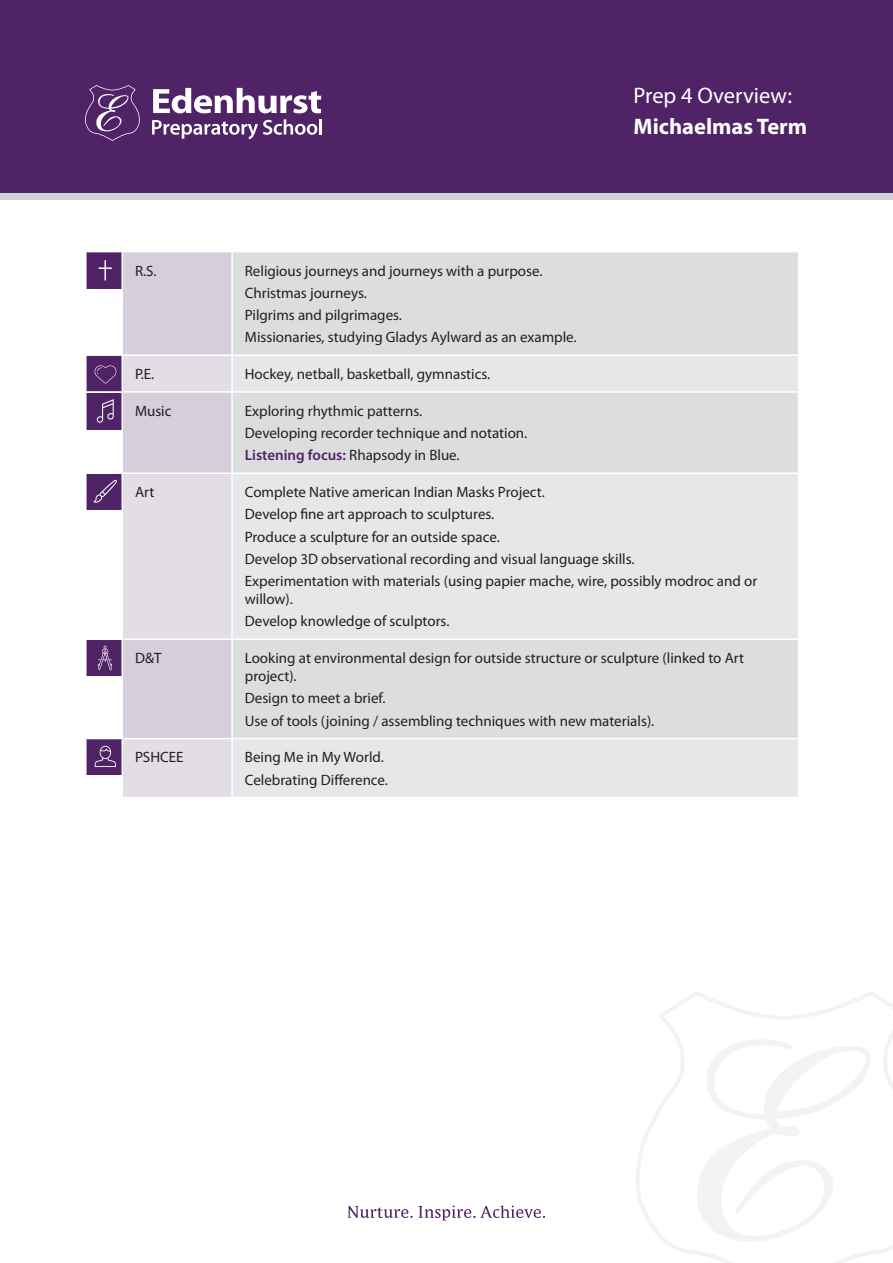
<style>
.page{position:relative;width:893px;height:1263px;background:#fff}
.page>*{position:absolute;margin:0;border:0;box-sizing:border-box;transform-origin:0 0}
.t1{font:22.5px "Myriad Pro";color:#fff}
.t2{font:700 22.5px "Myriad Pro";color:#fff}
.t3{font:15px/22.2px "Myriad Pro";color:#231f20}
.s1{font-weight:600;color:#4f2366}
</style>
<div class="page">
<div style="left:86px;top:252px;width:37px;height:36px;background:#4f2366"></div>
<hr style="left:104px;top:260px;width:2px;height:20px;background:#fff">
<svg style="left:99px;top:267px;width:13px;height:2px"></svg>
<div style="left:86px;top:639px;width:37px;height:37px;background:#4f2366"></div>
<svg style="left:98px;top:646px;width:14px;height:24px"></svg>
<div style="left:86px;top:473px;width:37px;height:37px;background:#4f2366"></div>
<svg style="left:93px;top:480px;width:24px;height:23px"></svg>
<div style="left:86px;top:393px;width:37px;height:36px;background:#4f2366"></div>
<svg style="left:97px;top:399px;width:17px;height:24px"></svg>
<div style="left:86px;top:355px;width:37px;height:37px;background:#4f2366"></div>
<svg style="left:94px;top:365px;width:23px;height:18px"></svg>
<svg style="left:636px;top:991px;width:257px;height:272px"></svg>
<svg style="left:695px;top:1031px;width:176px;height:212px"></svg>
<div style="left:86px;top:738px;width:37px;height:37px;background:#4f2366"></div>
<svg style="left:95px;top:746px;width:21px;height:21px"></svg>
<div style="left:0;top:0;width:893px;height:198px;background:#4f2366"></div>
<svg style="left:85px;top:85px;width:55px;height:56px"></svg>
<svg style="left:153px;top:88px;width:168px;height:25px"></svg>
<svg style="left:152px;top:119px;width:165px;height:20px"></svg>
<hr style="left:319px;top:119px;width:3px;height:16px;background:#fff">
<svg style="left:348px;top:1206px;width:65px;height:12px"></svg>
<svg style="left:419px;top:1205px;width:126px;height:15px"></svg>
<div style="left:0;top:193px;width:893px;height:7px;background:#d1d2d4"></div>
<div style="left:123px;top:252px;width:108px;height:102px;background:#d6cedb"></div>
<div style="left:233px;top:252px;width:565px;height:102px;background:#dcdddf"></div>
<svg style="left:123px;top:356px;width:108px;height:441px;background:#ddd6e1"></svg>
<svg style="left:233px;top:356px;width:565px;height:441px;background:#e1e2e4"></svg>
<hr style="left:85px;top:252px;width:2px;height:102px;background:#fff">
<hr style="left:121px;top:252px;width:2px;height:102px;background:#fff">
<hr style="left:85px;top:354px;width:37px;height:2px;background:#fff">
<hr style="left:85px;top:356px;width:2px;height:35px;background:#fff">
<hr style="left:122px;top:354px;width:110px;height:2px;background:#fff">
<hr style="left:121px;top:356px;width:2px;height:35px;background:#fff">
<hr style="left:85px;top:391px;width:37px;height:2px;background:#fff">
<hr style="left:85px;top:393px;width:2px;height:79px;background:#fff">
<hr style="left:122px;top:391px;width:110px;height:2px;background:#fff">
<hr style="left:121px;top:393px;width:2px;height:79px;background:#fff">
<hr style="left:232px;top:391px;width:567px;height:2px;background:#fff">
<hr style="left:85px;top:472px;width:37px;height:2px;background:#fff">
<hr style="left:85px;top:474px;width:2px;height:164px;background:#fff">
<hr style="left:122px;top:472px;width:110px;height:2px;background:#fff">
<hr style="left:121px;top:474px;width:2px;height:164px;background:#fff">
<hr style="left:232px;top:472px;width:567px;height:2px;background:#fff">
<hr style="left:85px;top:638px;width:37px;height:2px;background:#fff">
<hr style="left:85px;top:640px;width:2px;height:98px;background:#fff">
<hr style="left:122px;top:638px;width:110px;height:2px;background:#fff">
<hr style="left:121px;top:640px;width:2px;height:98px;background:#fff">
<hr style="left:232px;top:638px;width:567px;height:2px;background:#fff">
<hr style="left:85px;top:738px;width:37px;height:1px;background:#fff">
<hr style="left:85px;top:739px;width:2px;height:58px;background:#fff">
<hr style="left:122px;top:738px;width:110px;height:1px;background:#fff">
<hr style="left:121px;top:739px;width:2px;height:58px;background:#fff">
<hr style="left:232px;top:738px;width:567px;height:1px;background:#fff">
<h1 class="t1" style="left:634px;top:82px;width:160px">Prep 4 Overview:</h1>
<h1 class="t2" style="left:634px;top:112px;width:175px">Michaelmas Term</h1>
<p class="t3" style="left:135px;top:259px;width:23px">R.S.</p>
<p class="t3" style="left:245px;top:259px;width:333px">Religious journeys and journeys with a purpose.<br>Christmas journeys.<br>Pilgrims and pilgrimages.<br>Missionaries, studying Gladys Aylward as an example.</p>
<p class="t3" style="left:135px;top:363px;width:21px">P.E.</p>
<p class="t3" style="left:245px;top:363px;width:247px">Hockey, netball, basketball, gymnastics.</p>
<p class="t3" style="left:135px;top:400px;width:38px">Music</p>
<p class="t3" style="left:245px;top:400px;width:284px">Exploring rhythmic patterns.<br>Developing recorder technique and notation.<br><span class="s1">Listening focus:</span> Rhapsody in Blue.</p>
<p class="t3" style="left:135px;top:481px;width:21px">Art</p>
<p class="t3" style="left:245px;top:481px;width:514px">Complete Native american Indian Masks Project.<br>Develop fine art approach to sculptures.<br>Produce a sculpture for an outside space.<br>Develop 3D observational recording and visual language skills.<br>Experimentation with materials (using papier mache, wire, possibly modroc and or</p>
<p class="t3" style="left:245px;top:588px;width:206px">willow).<br>Develop knowledge of sculptors.</p>
<p class="t3" style="left:135px;top:647px;width:28px">D&amp;T</p>
<p class="t3" style="left:245px;top:649px;width:501px;line-height:18px">Looking at environmental design for outside structure or sculpture (linked to Art project).</p>
<p class="t3" style="left:245px;top:687px;width:411px">Design to meet a brief.<br>Use of tools (joining / assembling techniques with new materials).</p>
<p class="t3" style="left:135px;top:746px;width:50px">PSHCEE</p>
<p class="t3" style="left:245px;top:746px;width:145px">Being Me in My World.<br>Celebrating Difference.</p>
</div>
